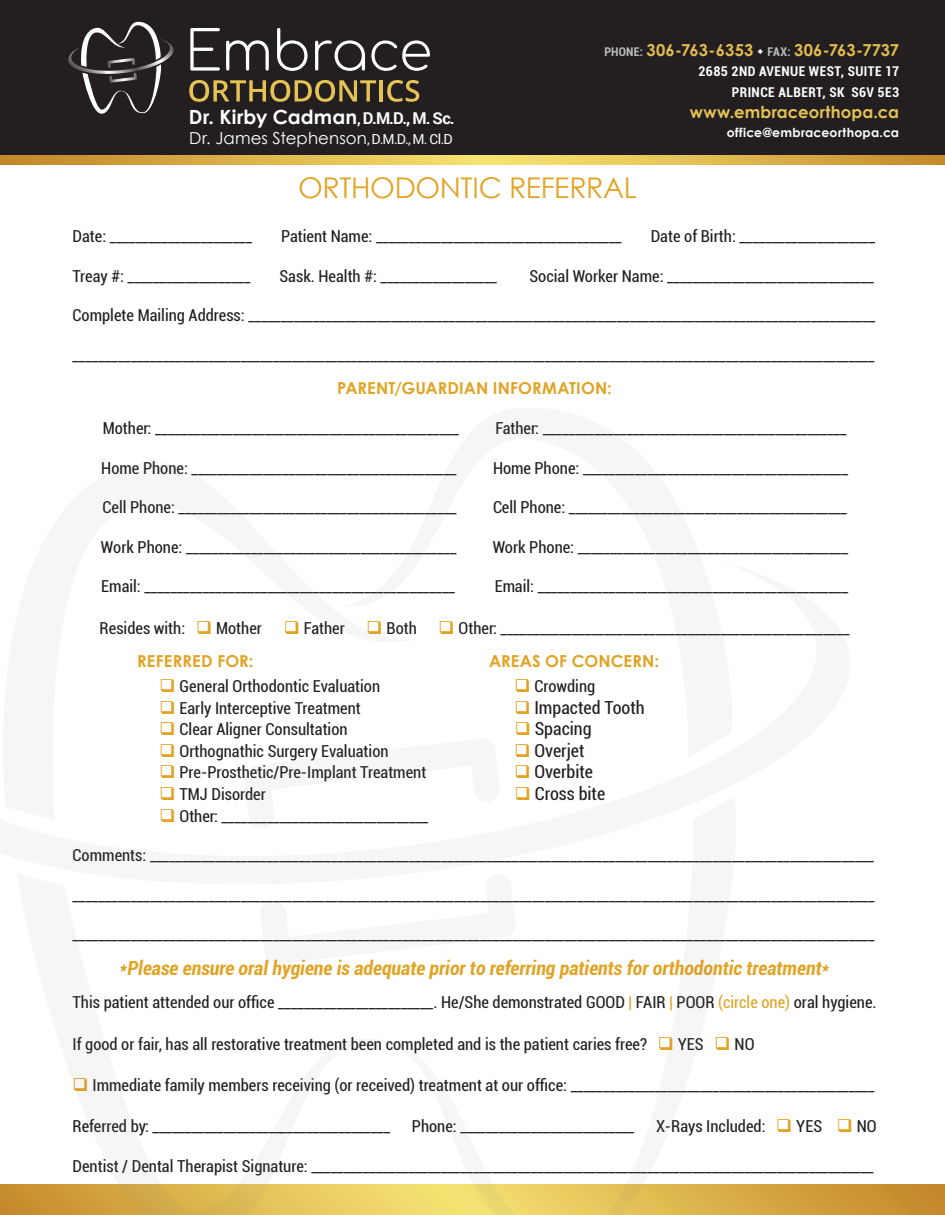
<style>
.page{position:relative;width:945px;height:1215px;background:#fff}
.page>*{position:absolute;margin:0;border:0;box-sizing:border-box;transform-origin:0 0}
.t1{font:28.5px "Century Gothic";letter-spacing:-.015em;color:#e1a323}
.t2{font:italic 700 condensed 19.5px "Roboto";color:#e1a323}
.t3{font:700 19.5px "Century Gothic";letter-spacing:.005em;color:#fff}
.t4{font:condensed 18px "Roboto";color:#231f20}
.t5{font:16.65px "Century Gothic";letter-spacing:.005em;color:#fff}
.t6{font:condensed 16.5px "Roboto";color:#231f20}
.t7{font:700 16.5px "Century Gothic";letter-spacing:.005em;color:#e1a323}
.t8{font:700 16.5px "Century Gothic";letter-spacing:.005em;color:#e2bc4f}
.t9{font:700 16.5px "Century Gothic";letter-spacing:.005em;color:#e5c254}
.t10{font:700 condensed 13.5px/20.4px "Roboto";letter-spacing:.03em;color:#fff;text-align:right}
.t11{font:700 12.45px "Century Gothic";letter-spacing:.02em;color:#fff}
.s1{font-family:"Roboto";font-weight:500;font-size:16.35px}
.s2{font-family:"Roboto";font-size:16.35px}
.s3{font-family:"Roboto";font-size:13.8px}
.s4{font-family:"Roboto";font-stretch:condensed;font-size:12px;color:#bcbdc0}
.s5{color:#e1a323}
</style>
<div class="page">
<svg style="left:0;top:1184px;width:945px;height:31px;background:#cc9634"></svg>
<svg style="left:17px;top:1184px;width:734px;height:31px;background:#e1bf55"></svg>
<div style="left:0;top:0;width:945px;height:164px;background:#231f20"></div>
<svg style="left:0;top:155px;width:945px;height:10px;background:#ddb54d"></svg>
<svg style="left:190px;top:28px;width:30px;height:43px"></svg>
<svg style="left:226px;top:40px;width:43px;height:31px"></svg>
<svg style="left:277px;top:28px;width:31px;height:43px"></svg>
<svg style="left:315px;top:40px;width:50px;height:31px"></svg>
<svg style="left:371px;top:40px;width:59px;height:31px"></svg>
<svg style="left:189px;top:80px;width:187px;height:22px"></svg>
<hr style="left:379px;top:80px;width:4px;height:22px;background:#e5c254">
<svg style="left:387px;top:80px;width:32px;height:22px"></svg>
<svg style="left:68px;top:22px;width:106px;height:92px"></svg>
<p class="t3" style="left:189px;top:103px;width:267px">Dr. Kirby Cadman<span class="s1">,</span> <span class="s2">D.M.D., M. Sc.</span></p>
<p class="t5" style="left:189px;top:127px;width:265px">Dr. James Stephenson<span class="s3">, D.M.D., M. Cl.D</span></p>
<p class="t8" style="left:604px;top:37px;width:296px"><span class="s4">PHONE:</span> 306-763-6353 <span class="s4">FAX:</span> 306-763-7737</p>
<p class="t10" style="left:698px;top:61px;width:202px">2685 2ND AVENUE WEST, SUITE 17<br>PRINCE ALBERT, SK S6V 5E3</p>
<p class="t9" style="left:690px;top:100px;width:211px">www.embraceorthopa.ca</p>
<p class="t11" style="left:727px;top:123px;width:174px">office@embraceorthopa.ca</p>
<h1 class="t1" style="left:298px;top:168px;width:340px">ORTHODONTIC REFERRAL</h1>
<p class="t6" style="left:73px;top:225px;width:181px">Date: ______________________</p>
<p class="t6" style="left:281px;top:225px;width:342px">Patient Name: ______________________________________</p>
<p class="t6" style="left:651px;top:225px;width:226px">Date of Birth: _____________________</p>
<p class="t6" style="left:73px;top:264px;width:179px">Treay #: ___________________</p>
<p class="t6" style="left:280px;top:264px;width:219px">Sask. Health #: __________________</p>
<p class="t6" style="left:529px;top:264px;width:346px">Social Worker Name: ________________________________</p>
<p class="t6" style="left:73px;top:304px;width:804px">Complete Mailing Address: _________________________________________________________________________________________________</p>
<p class="t6" style="left:73px;top:344px;width:804px">____________________________________________________________________________________________________________________________</p>
<p class="t7" style="left:337px;top:376px;width:276px">PARENT/GUARDIAN INFORMATION:</p>
<p class="t6" style="left:103px;top:417px;width:358px">Mother: _______________________________________________</p>
<p class="t6" style="left:495px;top:417px;width:353px">Father: _______________________________________________</p>
<p class="t6" style="left:101px;top:456px;width:357px">Home Phone: _________________________________________</p>
<p class="t6" style="left:493px;top:456px;width:357px">Home Phone: _________________________________________</p>
<p class="t6" style="left:102px;top:496px;width:356px">Cell Phone: ___________________________________________</p>
<p class="t6" style="left:493px;top:496px;width:356px">Cell Phone: ___________________________________________</p>
<p class="t6" style="left:101px;top:536px;width:357px">Work Phone: __________________________________________</p>
<p class="t6" style="left:493px;top:536px;width:357px">Work Phone: __________________________________________</p>
<p class="t6" style="left:101px;top:575px;width:355px">Email: ________________________________________________</p>
<p class="t6" style="left:495px;top:575px;width:355px">Email: ________________________________________________</p>
<p class="t6" style="left:100px;top:617px;width:751px">Resides with: <span class="s5">❑</span> Mother <span class="s5">❑</span> Father <span class="s5">❑</span> Both <span class="s5">❑</span> Other: ______________________________________________________</p>
<p class="t7" style="left:137px;top:649px;width:118px">REFERRED FOR:</p>
<p class="t7" style="left:489px;top:649px;width:171px">AREAS OF CONCERN:</p>
<p class="t6" style="left:160px;top:675px;width:222px"><span class="s5">❑</span> General Orthodontic Evaluation</p>
<p class="t6" style="left:514px;top:675px;width:82px"><span class="s5">❑</span> Crowding</p>
<p class="t6" style="left:160px;top:696px;width:203px"><span class="s5">❑</span> Early Interceptive Treatment</p>
<p class="t4" style="left:514px;top:695px;width:132px"><span class="s5">❑</span> Impacted Tooth</p>
<p class="t6" style="left:160px;top:718px;width:190px"><span class="s5">❑</span> Clear Aligner Consultation</p>
<p class="t4" style="left:515px;top:716px;width:78px"><span class="s5">❑</span> Spacing</p>
<p class="t6" style="left:160px;top:740px;width:231px"><span class="s5">❑</span> Orthognathic Surgery Evaluation</p>
<p class="t4" style="left:514px;top:738px;width:72px"><span class="s5">❑</span> Overjet</p>
<p class="t6" style="left:160px;top:761px;width:268px"><span class="s5">❑</span> Pre-Prosthetic/Pre-Implant Treatment</p>
<p class="t4" style="left:514px;top:760px;width:80px"><span class="s5">❑</span> Overbite</p>
<p class="t6" style="left:160px;top:783px;width:108px"><span class="s5">❑</span> TMJ Disorder</p>
<p class="t4" style="left:515px;top:781px;width:92px"><span class="s5">❑</span> Cross bite</p>
<p class="t6" style="left:160px;top:804px;width:270px"><span class="s5">❑</span> Other: ________________________________</p>
<p class="t6" style="left:73px;top:844px;width:803px">Comments: ________________________________________________________________________________________________________________</p>
<p class="t6" style="left:73px;top:884px;width:804px">____________________________________________________________________________________________________________________________</p>
<p class="t6" style="left:73px;top:923px;width:804px">____________________________________________________________________________________________________________________________</p>
<p class="t2" style="left:120px;top:954px;width:711px">*Please ensure oral hygiene is adequate prior to referring patients for orthodontic treatment*</p>
<p class="t6" style="left:73px;top:991px;width:806px">This patient attended our office ________________________. He/She demonstrated GOOD <span class="s5">|</span> FAIR <span class="s5">|</span> POOR <span class="s5">(circle one)</span> oral hygiene.</p>
<p class="t6" style="left:73px;top:1032px;width:684px">If good or fair, has all restorative treatment been completed and is the patient caries free? <span class="s5">❑</span> YES <span class="s5">❑</span> NO</p>
<p class="t6" style="left:73px;top:1074px;width:804px"><span class="s5">❑</span> Immediate family members receiving (or received) treatment at our office: _______________________________________________</p>
<p class="t6" style="left:73px;top:1115px;width:319px">Referred by: _____________________________________</p>
<p class="t6" style="left:412px;top:1115px;width:224px">Phone: ___________________________</p>
<p class="t6" style="left:656px;top:1115px;width:222px">X-Rays Included: <span class="s5">❑</span> YES <span class="s5">❑</span> NO</p>
<p class="t6" style="left:73px;top:1155px;width:803px">Dentist / Dental Therapist Signature: _______________________________________________________________________________________</p>
</div>
